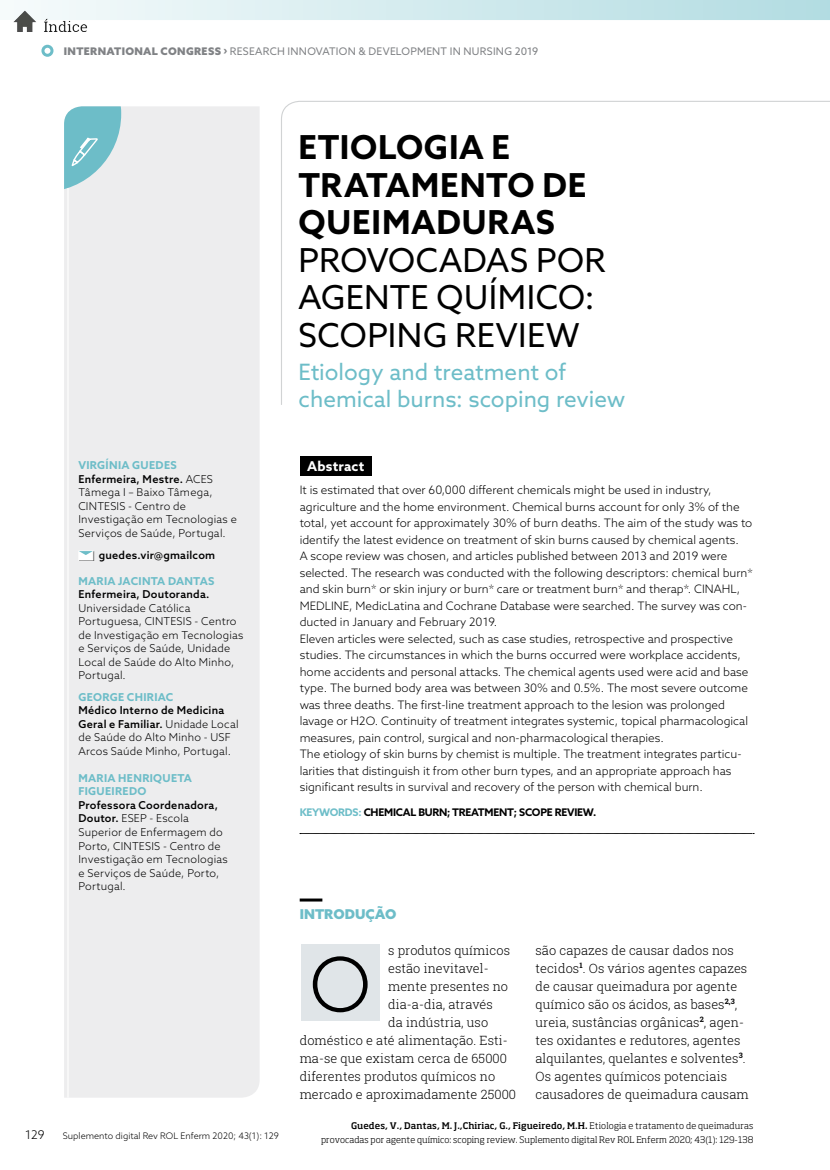
<style>
.page{position:relative;width:830px;height:1170px;background:#fff}
.page>*{position:absolute;margin:0;border:0;box-sizing:border-box;transform-origin:0 0}
.t1{font:300 75px "Azo Sans";color:#000}
.t2{font:33px/37.5px "Azo Sans";letter-spacing:.015em;color:#000}
.t3{font:700 33px/37.5px "Azo Sans";letter-spacing:.02em;color:#000}
.t4{font:22.5px/27px "Azo Sans";color:#6dbdc8}
.t5{font:900 13.5px "Azo Sans";letter-spacing:.005em;color:#6dbdc8}
.t6{font:700 13.5px "Azo Sans";letter-spacing:.015em;color:#fff}
.t7{font:300 12.75px/18px "Roboto Slab";letter-spacing:.005em;color:#000}
.t8{font:300 12px "Azo Sans";color:#000}
.t9{font:300 11.7px/16.5px "Azo Sans";color:#000}
.t10{font:300 10.8px/13.5px "Azo Sans";letter-spacing:.02em;color:#000}
.t11{font:700 10.8px/13.5px "Azo Sans";letter-spacing:.025em;color:#6dbdc8}
.t12{font:500 10.8px "Azo Sans";letter-spacing:.02em;color:#000}
.t13{font:10.5px "Azo Sans";letter-spacing:.025em;color:#808285}
.t14{font:700 10.5px "Azo Sans";letter-spacing:-.02em;color:#000}
.t15{font:300 9px/13.2px "Soho Std";letter-spacing:.005em;color:#000;text-align:right}
.t16{font:300 9px "Azo Sans";color:#000}
.s1{font-weight:900}
.s2{font-weight:700;color:#6dbdc8}
.s3{font-weight:500}
.s4{color:#6dbdc8}
</style>
<div class="page">
<svg style="left:28px;top:0;width:801px;height:20px"></svg>
<div style="left:41px;top:45px;width:12px;height:12px;border:3px solid #6dbdc8;border-radius:50%"></div>
<hr style="left:299px;top:898px;width:23px;height:3px;background:#000">
<div style="left:64px;top:106px;width:195px;height:991px;background:#ededee"></div>
<svg style="left:281px;top:101px;width:548px;height:304px"></svg>
<svg style="left:300px;top:833px;width:453px;height:1px"></svg>
<div style="left:299px;top:456px;width:72px;height:19px;background:#000"></div>
<div style="left:79px;top:551px;width:15px;height:10px;background:#000;opacity:.75"></div>
<div style="left:78px;top:550px;width:15px;height:10px;background:#fff;border:1px solid #fff"></div>
<svg style="left:79px;top:551px;width:14px;height:4px"></svg>
<svg style="left:64px;top:106px;width:57px;height:86px"></svg>
<div style="left:300px;top:943px;width:79px;height:77px;background:#e0e5e8"></div>
<hr style="left:67px;top:188px;width:1px;height:909px;background:#fff">
<img style="left:13px;top:6px;width:76px;height:26px">
<p class="t13" style="left:64px;top:44px;width:475px"><span class="s1">INTERNATIONAL CONGRESS ›</span> RESEARCH INNOVATION &amp; DEVELOPMENT IN NURSING 2019</p>
<p class="t10" style="left:78px;top:458px;width:160px"><span class="s2">VIRGÍNIA GUEDES<br></span><span class="s3">Enfermeira, Mestre.</span> ACES<br>Tâmega I – Baixo Tâmega,<br>CINTESIS - Centro de<br>Investigação em Tecnologias e<br>Serviços de Saúde, Portugal.</p>
<p class="t12" style="left:99px;top:548px;width:118px">guedes.vir@gmailcom</p>
<p class="t11" style="left:78px;top:574px;width:137px">MARIA JACINTA DANTAS</p>
<p class="t12" style="left:78px;top:587px;width:132px">Enfermeira, Doutoranda.</p>
<p class="t10" style="left:78px;top:601px;width:166px">Universidade Católica<br>Portuguesa, CINTESIS - Centro de Investigação em Tecnologias e Serviços de Saúde, Unidade<br>Local de Saúde do Alto Minho,<br>Portugal.</p>
<p class="t11" style="left:78px;top:690px;width:96px">GEORGE CHIRIAC</p>
<p class="t10" style="left:78px;top:703px;width:161px"><span class="s3">Médico Interno de Medicina<br>Geral e Familiar.</span> Unidade Local de Saúde do Alto Minho - USF<br>Arcos Saúde Minho, Portugal.</p>
<p class="t11" style="left:78px;top:771px;width:115px">MARIA HENRIQUETA<br>FIGUEIREDO</p>
<p class="t10" style="left:78px;top:798px;width:151px"><span class="s3">Professora Coordenadora,<br>Doutor.</span> ESEP - Escola<br>Superior de Enfermagem do<br>Porto, CINTESIS - Centro de<br>Investigação em Tecnologias e Serviços de Saúde, Porto,<br>Portugal.</p>
<p class="t8" style="left:25px;top:1126px;width:21px">129</p>
<p class="t16" style="left:63px;top:1129px;width:217px">Suplemento digital Rev ROL Enferm 2020; 43(1): 129</p>
<h2 class="t3" style="left:298px;top:128px;width:289px">ETIOLOGIA E<br>TRATAMENTO DE<br>QUEIMADURAS</h2>
<h2 class="t2" style="left:298px;top:241px;width:308px">PROVOCADAS POR<br>AGENTE QUÍMICO:<br>SCOPING REVIEW</h2>
<h3 class="t4" style="left:298px;top:358px;width:328px">Etiology and treatment of chemical burns: scoping review</h3>
<p class="t6" style="left:307px;top:457px;width:59px">Abstract</p>
<p class="t9" style="left:299px;top:481px;width:454px">It is estimated that over 60,000 different chemicals might be used in industry, agriculture and the home environment. Chemical burns account for only 3% of the total, yet account for approximately 30% of burn deaths. The aim of the study was to identify the latest evidence on treatment of skin burns caused by chemical agents.<br>A scope review was chosen, and articles published between 2013 and 2019 were selected. The research was conducted with the following descriptors: chemical burn* and skin burn* or skin injury or burn* care or treatment burn* and therap*. CINAHL, MEDLINE, MedicLatina and Cochrane Database were searched. The survey was con&shy;ducted in January and February 2019.<br>Eleven articles were selected, such as case studies, retrospective and prospective studies. The circumstances in which the burns occurred were workplace accidents, home accidents and personal attacks. The chemical agents used were acid and base type. The burned body area was between 30% and 0.5%. The most severe outcome was three deaths. The first-line treatment approach to the lesion was prolonged lavage or H2O. Continuity of treatment integrates systemic, topical pharmacological measures, pain control, surgical and non-pharmacological therapies.<br>The etiology of skin burns by chemist is multiple. The treatment integrates particu&shy;larities that distinguish it from other burn types, and an appropriate approach has significant results in survival and recovery of the person with chemical burn.</p>
<p class="t14" style="left:299px;top:805px;width:298px"><span class="s4">KEYWORDS:</span> CHEMICAL BURN; TREATMENT; SCOPE REVIEW.</p>
<p class="t5" style="left:299px;top:904px;width:98px">INTRODUÇÃO</p>
<p class="t7" style="left:388px;top:940px;width:123px">s produtos químicos</p>
<p class="t7" style="left:388px;top:958px;width:102px">estão inevitavel-</p>
<p class="t7" style="left:388px;top:976px;width:121px">mente presentes no</p>
<p class="t7" style="left:388px;top:994px;width:106px">dia-a-dia, através</p>
<p class="t7" style="left:388px;top:1012px;width:101px">da indústria, uso</p>
<p class="t7" style="left:299px;top:1030px;width:209px">doméstico e até alimentação. Esti-</p>
<p class="t7" style="left:299px;top:1048px;width:209px">ma-se que existam cerca de 65000</p>
<p class="t7" style="left:299px;top:1066px;width:197px">diferentes produtos químicos no</p>
<p class="t7" style="left:299px;top:1084px;width:218px">mercado e aproximadamente 25000</p>
<h1 class="t1" style="left:309px;top:935px;width:63px">O</h1>
<p class="t7" style="left:535px;top:940px;width:214px">são capazes de causar dados nos tecidos<sup>1</sup>. Os vários agentes capazes de causar queimadura por agente químico são os ácidos, as bases<sup>2,3</sup>, ureia, sustâncias orgânicas<sup>2</sup>, agen&shy;tes oxidantes e redutores, agentes alquilantes, quelantes e solventes<sup>3</sup>.<br>Os agentes químicos potenciais causadores de queimadura causam</p>
<p class="t15" style="left:321px;top:1119px;width:433px"><span class="s3">Guedes, V., Dantas, M. J.,Chiriac, G., Figueiredo, M.H.</span> Etiologia e tratamento de queimaduras provocadas por agente químico: scoping review. Suplemento digital Rev ROL Enferm 2020; 43(1): 129-138</p>
</div>
